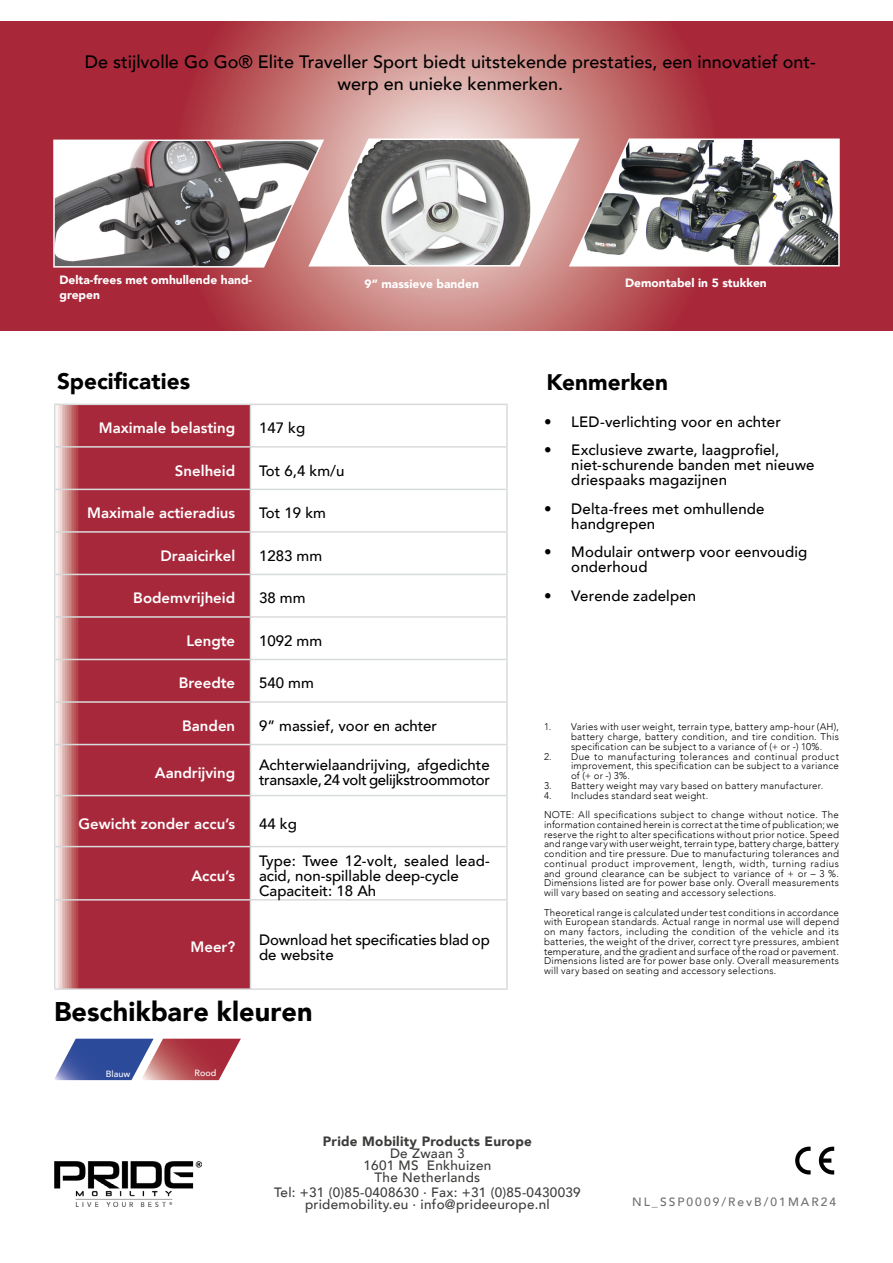
<style>
.page{position:relative;width:893px;height:1263px;background:#fff}
.page>*{position:absolute;margin:0;border:0;box-sizing:border-box;transform-origin:0 0}
.t1{font:900 27px "Avenir";letter-spacing:.005em;color:#000}
.t2{font:900 22.5px "Avenir";letter-spacing:.005em;color:#000}
.t3{font:500 18px/21.6px "Avenir";color:#000;text-align:center}
.t4{font:500 15px/15px "Avenir";color:#000}
.t5{font:800 15px "Avenir";color:#fff}
.t6{font:500 13.5px/12px "Avenir";letter-spacing:.02em;color:#3c3c3b;text-align:center}
.t7{font:900 13.5px "Avenir";letter-spacing:.02em;color:#3c3c3b}
.t8{font:900 12px/14.4px "Avenir";color:#fff}
.t9{font:500 12px "Avenir";letter-spacing:.17em;color:#71706f}
.t10{font:300 9.75px/9.8px "Avenir";letter-spacing:.025em;color:#000;text-align:justify}
.t11{font:500 9px "Avenir";color:#fff}
</style>
<div class="page">
<img style="left:54px;top:1161px;width:148px;height:45px">
<svg style="left:0;top:21px;width:893px;height:310px;background:#b75059"></svg>
<svg style="left:52px;top:137px;width:788px;height:131px"></svg>
<svg style="left:56px;top:405px;width:194px;height:583px;background:#ad3647"></svg>
<hr style="left:54px;top:404px;width:196px;height:1px;background:#d8dbdc">
<hr style="left:54px;top:405px;width:2px;height:41px;background:#d8dbdc">
<hr style="left:250px;top:404px;width:258px;height:1px;background:#d8dbdc">
<hr style="left:250px;top:405px;width:1px;height:41px;background:#d8dbdc">
<hr style="left:506px;top:405px;width:2px;height:41px;background:#d8dbdc">
<hr style="left:54px;top:446px;width:196px;height:2px;background:#d8dbdc">
<hr style="left:54px;top:448px;width:2px;height:41px;background:#d8dbdc">
<hr style="left:250px;top:446px;width:258px;height:2px;background:#d8dbdc">
<hr style="left:250px;top:448px;width:1px;height:41px;background:#d8dbdc">
<hr style="left:506px;top:448px;width:2px;height:41px;background:#d8dbdc">
<hr style="left:54px;top:489px;width:196px;height:1px;background:#d8dbdc">
<hr style="left:54px;top:490px;width:2px;height:41px;background:#d8dbdc">
<hr style="left:250px;top:489px;width:258px;height:1px;background:#d8dbdc">
<hr style="left:250px;top:490px;width:1px;height:41px;background:#d8dbdc">
<hr style="left:506px;top:490px;width:2px;height:41px;background:#d8dbdc">
<hr style="left:54px;top:531px;width:196px;height:2px;background:#d8dbdc">
<hr style="left:54px;top:533px;width:2px;height:41px;background:#d8dbdc">
<hr style="left:250px;top:531px;width:258px;height:2px;background:#d8dbdc">
<hr style="left:250px;top:533px;width:1px;height:41px;background:#d8dbdc">
<hr style="left:506px;top:533px;width:2px;height:41px;background:#d8dbdc">
<hr style="left:54px;top:574px;width:196px;height:1px;background:#d8dbdc">
<hr style="left:54px;top:575px;width:2px;height:41px;background:#d8dbdc">
<hr style="left:250px;top:574px;width:258px;height:1px;background:#d8dbdc">
<hr style="left:250px;top:575px;width:1px;height:41px;background:#d8dbdc">
<hr style="left:506px;top:575px;width:2px;height:41px;background:#d8dbdc">
<hr style="left:54px;top:616px;width:196px;height:2px;background:#d8dbdc">
<hr style="left:54px;top:618px;width:2px;height:41px;background:#d8dbdc">
<hr style="left:250px;top:616px;width:258px;height:2px;background:#d8dbdc">
<hr style="left:250px;top:618px;width:1px;height:41px;background:#d8dbdc">
<hr style="left:506px;top:618px;width:2px;height:41px;background:#d8dbdc">
<hr style="left:54px;top:659px;width:196px;height:1px;background:#d8dbdc">
<hr style="left:54px;top:660px;width:2px;height:41px;background:#d8dbdc">
<hr style="left:250px;top:659px;width:258px;height:1px;background:#d8dbdc">
<hr style="left:250px;top:660px;width:1px;height:41px;background:#d8dbdc">
<hr style="left:506px;top:660px;width:2px;height:41px;background:#d8dbdc">
<hr style="left:54px;top:701px;width:196px;height:2px;background:#d8dbdc">
<hr style="left:54px;top:703px;width:2px;height:41px;background:#d8dbdc">
<hr style="left:250px;top:701px;width:258px;height:2px;background:#d8dbdc">
<hr style="left:250px;top:703px;width:1px;height:41px;background:#d8dbdc">
<hr style="left:506px;top:703px;width:2px;height:41px;background:#d8dbdc">
<hr style="left:54px;top:744px;width:196px;height:1px;background:#d8dbdc">
<hr style="left:54px;top:745px;width:2px;height:50px;background:#d8dbdc">
<hr style="left:250px;top:744px;width:258px;height:1px;background:#d8dbdc">
<hr style="left:250px;top:745px;width:1px;height:50px;background:#d8dbdc">
<hr style="left:506px;top:745px;width:2px;height:50px;background:#d8dbdc">
<hr style="left:54px;top:795px;width:196px;height:1px;background:#d8dbdc">
<hr style="left:54px;top:796px;width:2px;height:50px;background:#d8dbdc">
<hr style="left:250px;top:795px;width:258px;height:1px;background:#d8dbdc">
<hr style="left:250px;top:796px;width:1px;height:50px;background:#d8dbdc">
<hr style="left:506px;top:796px;width:2px;height:50px;background:#d8dbdc">
<hr style="left:54px;top:846px;width:196px;height:1px;background:#d8dbdc">
<hr style="left:54px;top:847px;width:2px;height:52px;background:#d8dbdc">
<hr style="left:250px;top:846px;width:258px;height:1px;background:#d8dbdc">
<hr style="left:250px;top:847px;width:1px;height:52px;background:#d8dbdc">
<hr style="left:506px;top:847px;width:2px;height:52px;background:#d8dbdc">
<hr style="left:54px;top:899px;width:196px;height:1px;background:#d8dbdc">
<hr style="left:54px;top:900px;width:2px;height:88px;background:#d8dbdc">
<hr style="left:250px;top:899px;width:258px;height:1px;background:#d8dbdc">
<hr style="left:250px;top:900px;width:1px;height:88px;background:#d8dbdc">
<hr style="left:506px;top:900px;width:2px;height:88px;background:#d8dbdc">
<hr style="left:54px;top:988px;width:196px;height:2px;background:#d8dbdc">
<hr style="left:250px;top:988px;width:258px;height:2px;background:#d8dbdc">
<svg style="left:54px;top:1039px;width:187px;height:41px"></svg>
<svg style="left:819px;top:1147px;width:15px;height:27px"></svg>
<svg style="left:795px;top:1147px;width:16px;height:27px"></svg>
<h3 class="t3" style="left:85px;top:50px;width:733px">De stijlvolle Go Go® Elite Traveller Sport biedt uitstekende prestaties, een innovatief ont&shy;werp en unieke kenmerken.</h3>
<p class="t8" style="left:60px;top:272px;width:194px">Delta-frees met omhullende hand&shy;grepen</p>
<p class="t8" style="left:365px;top:277px;width:116px">9” massieve banden</p>
<p class="t8" style="left:625px;top:275px;width:143px">Demontabel in 5 stukken</p>
<h2 class="t2" style="left:57px;top:362px;width:134px">Specificaties</h2>
<h2 class="t2" style="left:547px;top:363px;width:123px">Kenmerken</h2>
<h3 class="t5" style="left:99px;top:416px;width:138px">Maximale belasting</h3>
<h3 class="t4" style="left:259px;top:420px;width:48px">147 kg</h3>
<h3 class="t5" style="left:175px;top:459px;width:62px">Snelheid</h3>
<h3 class="t4" style="left:259px;top:462px;width:87px">Tot 6,4 km/u</h3>
<h3 class="t5" style="left:87px;top:501px;width:150px">Maximale actieradius</h3>
<h3 class="t4" style="left:259px;top:505px;width:68px">Tot 19 km</h3>
<h3 class="t5" style="left:160px;top:544px;width:76px">Draaicirkel</h3>
<h3 class="t4" style="left:259px;top:547px;width:65px">1283 mm</h3>
<h3 class="t5" style="left:133px;top:586px;width:103px">Bodemvrijheid</h3>
<h3 class="t4" style="left:259px;top:590px;width:48px">38 mm</h3>
<h3 class="t5" style="left:186px;top:629px;width:50px">Lengte</h3>
<h3 class="t4" style="left:259px;top:632px;width:65px">1092 mm</h3>
<h3 class="t5" style="left:179px;top:671px;width:58px">Breedte</h3>
<h3 class="t4" style="left:259px;top:675px;width:56px">540 mm</h3>
<h3 class="t5" style="left:182px;top:714px;width:55px">Banden</h3>
<h3 class="t4" style="left:259px;top:717px;width:180px">9” massief, voor en achter</h3>
<h3 class="t5" style="left:155px;top:761px;width:82px">Aandrijving</h3>
<h3 class="t4" style="left:259px;top:756px;width:233px">Achterwielaandrijving, afgedichte transaxle, 24 volt gelijkstroommotor</h3>
<h3 class="t5" style="left:79px;top:812px;width:158px">Gewicht zonder accu’s</h3>
<h3 class="t4" style="left:259px;top:815px;width:39px">44 kg</h3>
<h3 class="t5" style="left:191px;top:864px;width:45px">Accu’s</h3>
<h3 class="t4" style="left:259px;top:852px;width:232px">Type: Twee 12-volt, sealed lead&shy;acid, non-spillable deep-cycle<br>Capaciteit: 18 Ah</h3>
<h3 class="t5" style="left:191px;top:935px;width:46px">Meer?</h3>
<h3 class="t4" style="left:259px;top:931px;width:232px">Download het specificaties blad op de website</h3>
<h1 class="t1" style="left:54px;top:988px;width:260px">Beschikbare kleuren</h1>
<p class="t11" style="left:106px;top:1066px;width:26px">Blauw</p>
<p class="t11" style="left:195px;top:1065px;width:23px">Rood</p>
<h3 class="t4" style="left:544px;top:413px;width:238px">• LED-verlichting voor en achter</h3>
<h3 class="t4" style="left:571px;top:442px;width:245px;text-indent:-27px">• Exclusieve zwarte, laagprofiel, niet-schurende banden met nieuwe driespaaks magazijnen</h3>
<h3 class="t4" style="left:571px;top:500px;width:195px;text-indent:-27px">• Delta-frees met omhullende handgrepen</h3>
<h3 class="t4" style="left:571px;top:544px;width:237px;text-indent:-27px">• Modulair ontwerp voor eenvoudig onderhoud</h3>
<h3 class="t4" style="left:544px;top:587px;width:153px">• Verende zadelpen</h3>
<p class="t10" style="left:571px;top:722px;width:269px;text-indent:-27px">1. Varies with user weight, terrain type, battery amp-hour (AH), battery charge, battery condition, and tire condition. This specification can be subject to a variance of (+ or -) 10%.</p>
<p class="t10" style="left:571px;top:751px;width:269px;text-indent:-27px">2. Due to manufacturing tolerances and continual product improvement, this specification can be subject to a variance of (+ or -) 3%.</p>
<p class="t10" style="left:544px;top:781px;width:281px">3. Battery weight may vary based on battery manufacturer.</p>
<p class="t10" style="left:544px;top:785px;width:296px;line-height:19.5px">4. Includes standard seat weight.<br>NOTE: All specifications subject to change without notice. The</p>
<p class="t10" style="left:544px;top:820px;width:296px">information contained herein is correct at the time of publication; we reserve the right to alter specifications without prior notice. Speed and range vary with user weight, terrain type, battery charge, battery condition and tire pressure. Due to manufacturing tolerances and continual product improvement, length, width, turning radius and ground clearance can be subject to variance of + or – 3 %.<br>Dimensions listed are for power base only. Overall measurements will vary based on seating and accessory selections.</p>
<p class="t10" style="left:544px;top:907px;width:296px">Theoretical range is calculated under test conditions in accordance with European standards. Actual range in normal use will depend on many factors, including the condition of the vehicle and its batteries, the weight of the driver, correct tyre pressures, ambient temperature, and the gradient and surface of the road or pavement.<br>Dimensions listed are for power base only. Overall measurements will vary based on seating and accessory selections.</p>
<h3 class="t7" style="left:323px;top:1130px;width:211px">Pride Mobility Products Europe</h3>
<h3 class="t6" style="left:363px;top:1146px;width:129px">De Zwaan 3<br>1601 MS Enkhuizen<br>The Netherlands</h3>
<h3 class="t6" style="left:274px;top:1185px;width:308px">Tel: +31 (0)85-0408630 . Fax: +31 (0)85-0430039 pridemobility.eu . info@prideeurope.nl</h3>
<p class="t9" style="left:632px;top:1191px;width:206px">NL_SSP0009/RevB/01MAR24</p>
</div>
